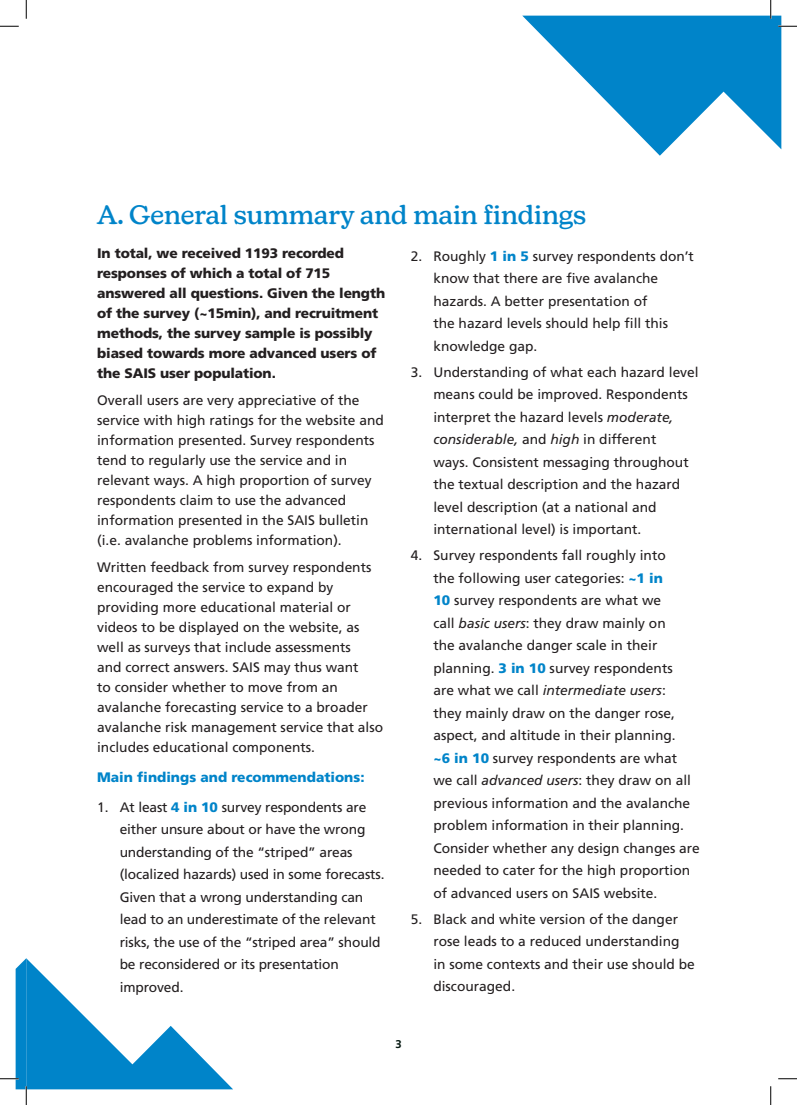
<style>
.page{position:relative;width:797px;height:1105px;background:#fff}
.page>*{position:absolute;margin:0;border:0;box-sizing:border-box;transform-origin:0 0}
.t1{font:500 26.25px "Kansas New";color:#0084c9}
.t2{font:13.75px/22.5px "Frutiger";color:#231f20}
.t3{font:900 13.75px/20px "Frutiger";letter-spacing:-.01em;color:#231f20}
.t4{font:900 13.75px "Frutiger";color:#0084c9}
.t5{font:700 11.25px "Frutiger";color:#041710}
.s1{font-weight:900;color:#0084c9}
.s2{font-style:italic}
</style>
<div class="page">
<svg style="left:522px;top:16px;width:259px;height:140px;fill:#0084c9"></svg>
<svg style="left:0;top:25px;width:19px;height:2px"></svg>
<svg style="left:778px;top:25px;width:19px;height:2px"></svg>
<svg style="left:778px;top:1078px;width:19px;height:1px"></svg>
<svg style="left:25px;top:0;width:2px;height:19px"></svg>
<svg style="left:0;top:958px;width:233px;height:147px"></svg>
<svg style="left:770px;top:0;width:1px;height:19px"></svg>
<svg style="left:770px;top:1086px;width:1px;height:19px"></svg>
<h1 class="t1" style="left:97px;top:199px;width:491px">A. General summary and main findings</h1>
<p class="t3" style="left:97px;top:243px;width:289px">In total, we received 1193 recorded responses of which a total of 715 answered all questions. Given the length of the survey (~15min), and recruitment methods, the survey sample is possibly biased towards more advanced users of the SAIS user population.</p>
<p class="t2" style="left:97px;top:390px;width:288px;line-height:20px">Overall users are very appreciative of the service with high ratings for the website and information presented. Survey respondents tend to regularly use the service and in relevant ways. A high proportion of survey respondents claim to use the advanced information presented in the SAIS bulletin (i.e. avalanche problems information).</p>
<p class="t2" style="left:97px;top:557px;width:287px;line-height:20px">Written feedback from survey respondents encouraged the service to expand by providing more educational material or videos to be displayed on the website, as well as surveys that include assessments<br>and correct answers. SAIS may thus want<br>to consider whether to move from an avalanche forecasting service to a broader avalanche risk management service that also includes educational components.</p>
<p class="t4" style="left:97px;top:769px;width:269px">Main findings and recommendations:</p>
<p class="t2" style="left:120px;top:795px;width:266px;text-indent:-22px">1. At least <span class="s1">4 in 10</span> survey respondents are either unsure about or have the wrong understanding of the “striped” areas (localized hazards) used in some forecasts.<br>Given that a wrong understanding can lead to an underestimate of the relevant risks, the use of the “striped area” should be reconsidered or its presentation improved.</p>
<p class="t2" style="left:433px;top:245px;width:262px;text-indent:-22px">2. Roughly <span class="s1">1 in 5</span> survey respondents don’t know that there are five avalanche hazards. A better presentation of<br>the hazard levels should help fill this knowledge gap.</p>
<p class="t2" style="left:433px;top:361px;width:267px;text-indent:-22px">3. Understanding of what each hazard level means could be improved. Respondents interpret the hazard levels <span class="s2">moderate, considerable,</span> and <span class="s2">high</span> in different<br>ways. Consistent messaging throughout the textual description and the hazard level description (at a national and international level) is important.</p>
<p class="t2" style="left:433px;top:544px;width:268px;text-indent:-22px">4. Survey respondents fall roughly into<br>the following user categories: <span class="s1">~1 in<br>10</span> survey respondents are what we<br>call <span class="s2">basic users</span>: they draw mainly on<br>the avalanche danger scale in their planning. <span class="s1">3 in 10</span> survey respondents<br>are what we call <span class="s2">intermediate users</span>:<br>they mainly draw on the danger rose, aspect, and altitude in their planning.<br><span class="s1">~6 in 10</span> survey respondents are what<br>we call <span class="s2">advanced users</span>: they draw on all previous information and the avalanche problem information in their planning.<br>Consider whether any design changes are needed to cater for the high proportion of advanced users on SAIS website.</p>
<p class="t2" style="left:433px;top:908px;width:263px;text-indent:-22px">5. Black and white version of the danger rose leads to a reduced understanding in some contexts and their use should be discouraged.</p>
<p class="t5" style="left:395px;top:1038px;width:8px">3</p>
</div>
